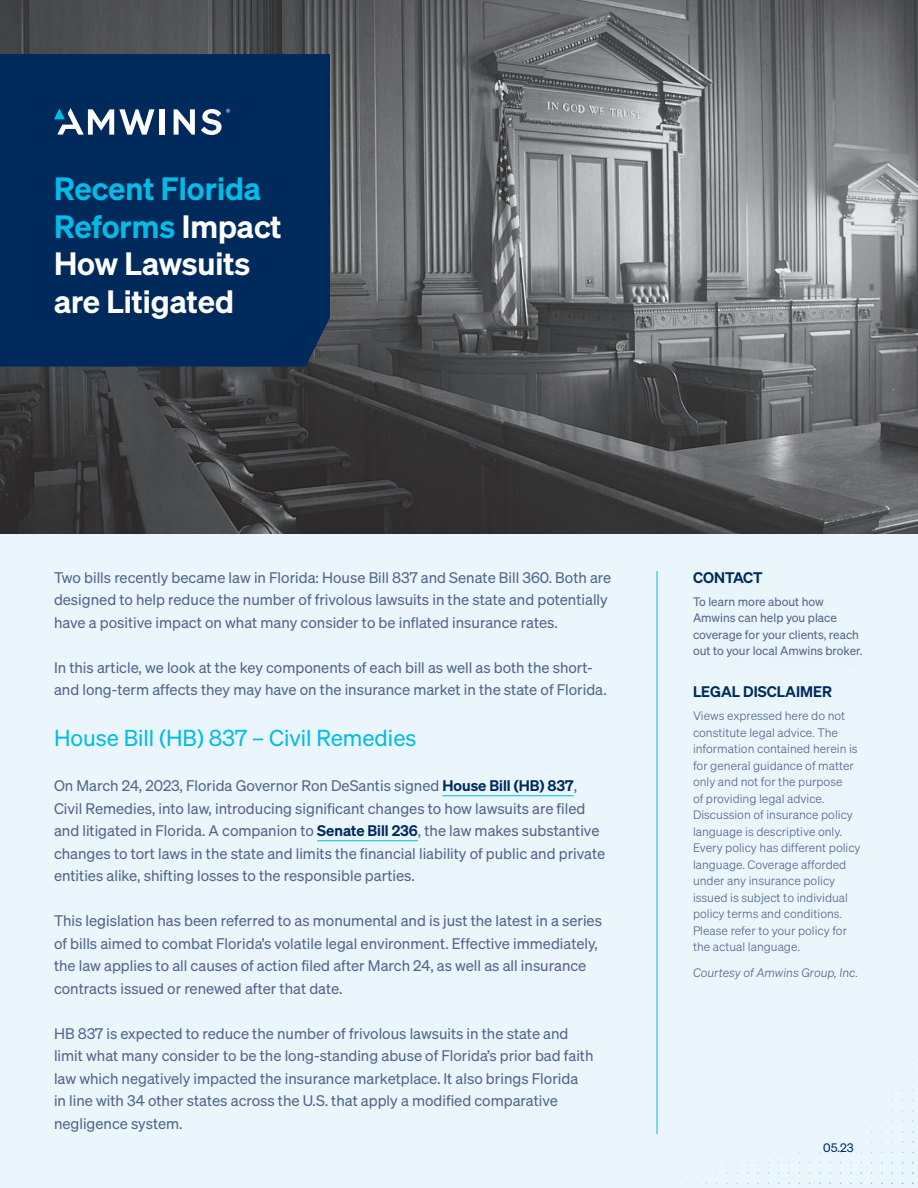
<style>
.page{position:relative;width:918px;height:1188px;background:#eaf6fc}
.page>*{position:absolute;margin:0;border:0;box-sizing:border-box;transform-origin:0 0}
.t1{font:600 31.5px/37.5px "Sohne";color:#fff}
.Client_Adv_Header{font:22.5px "Sohne Buch";color:#02bce8}
.t2{font:15px/22.5px "Sohne Buch";color:#53648c}
.Disclaimer_heading{font:600 15px "Sohne";color:#002a5c}
.Disclaimer{font:12px/16.5px "Sohne Leicht";color:#53648c}
.Disclaimer-2{font:12px/16.5px "Sohne Buch";color:#53648c}
.Disclaimer-3{font:12px "Sohne Leicht Kursiv";color:#53648c}
.t3{font:12px "Sohne Buch";color:#002a5c}
.s1{color:#02bce8}
.s2{font-family:"Sohne";font-weight:600;color:#002a5c}
</style>
<div class="page">
<img style="left:0;top:0;width:918px;height:533px">
<hr style="left:443px;top:795px;width:131px;height:1px;background:#02bce8">
<hr style="left:317px;top:840px;width:101px;height:1px;background:#02bce8">
<hr style="left:657px;top:571px;width:1px;height:563px;background:#02bce8">
<div style="left:0;top:54px;width:330px;height:313px;background:#002a5c"></div>
<div style="left:160px;top:109px;width:5px;height:26px;background:#fff"></div>
<svg style="left:174px;top:109px;width:21px;height:26px"></svg>
<svg style="left:54px;top:108px;width:100px;height:27px;background:#617e9d"></svg>
<svg style="left:201px;top:109px;width:29px;height:26px"></svg>
<h1 class="t1" style="left:54px;top:169px;width:229px"><span class="s1">Recent Florida<br>Reforms</span> Impact<br>How Lawsuits are Litigated</h1>
<p class="t2" style="left:54px;top:566px;width:559px">Two bills recently became law in Florida: House Bill 837 and Senate Bill 360. Both are designed to help reduce the number of frivolous lawsuits in the state and potentially have a positive impact on what many consider to be inflated insurance rates.</p>
<p class="t2" style="left:54px;top:656px;width:554px">In this article, we look at the key components of each bill as well as both the short&shy;and long-term affects they may have on the insurance market in the state of Florida.</p>
<p class="Client_Adv_Header" style="left:54px;top:725px;width:364px">House Bill (HB) 837 – Civil Remedies</p>
<p class="t2" style="left:54px;top:774px;width:553px">On March 24, 2023, Florida Governor Ron DeSantis signed <span class="s2">House Bill (HB) 837</span>, Civil Remedies, into law, introducing significant changes to how lawsuits are filed and litigated in Florida. A companion to <span class="s2">Senate Bill 236</span>, the law makes substantive changes to tort laws in the state and limits the financial liability of public and private entities alike, shifting losses to the responsible parties.</p>
<p class="t2" style="left:54px;top:909px;width:550px">This legislation has been referred to as monumental and is just the latest in a series of bills aimed to combat Florida’s volatile legal environment. Effective immediately, the law applies to all causes of action filed after March 24, as well as all insurance contracts issued or renewed after that date.</p>
<p class="t2" style="left:54px;top:1022px;width:541px">HB 837 is expected to reduce the number of frivolous lawsuits in the state and limit what many consider to be the long-standing abuse of Florida’s prior bad faith law which negatively impacted the insurance marketplace. It also brings Florida in line with 34 other states across the U.S. that apply a modified comparative negligence system.</p>
<p class="Disclaimer_heading" style="left:693px;top:568px;width:71px">CONTACT</p>
<p class="Disclaimer-2" style="left:693px;top:593px;width:171px">To learn more about how<br>Amwins can help you place coverage for your clients, reach out to your local Amwins broker.</p>
<p class="Disclaimer_heading" style="left:693px;top:682px;width:140px">LEGAL DISCLAIMER</p>
<p class="Disclaimer" style="left:693px;top:708px;width:169px">Views expressed here do not constitute legal advice. The information contained herein is for general guidance of matter only and not for the purpose<br>of providing legal advice.<br>Discussion of insurance policy language is descriptive only.<br>Every policy has different policy language. Coverage afforded under any insurance policy issued is subject to individual policy terms and conditions.<br>Please refer to your policy for the actual language.</p>
<p class="Disclaimer-3" style="left:693px;top:966px;width:167px">Courtesy of Amwins Group, Inc.</p>
<p class="t3" style="left:823px;top:1140px;width:32px">05.23</p>
</div>
